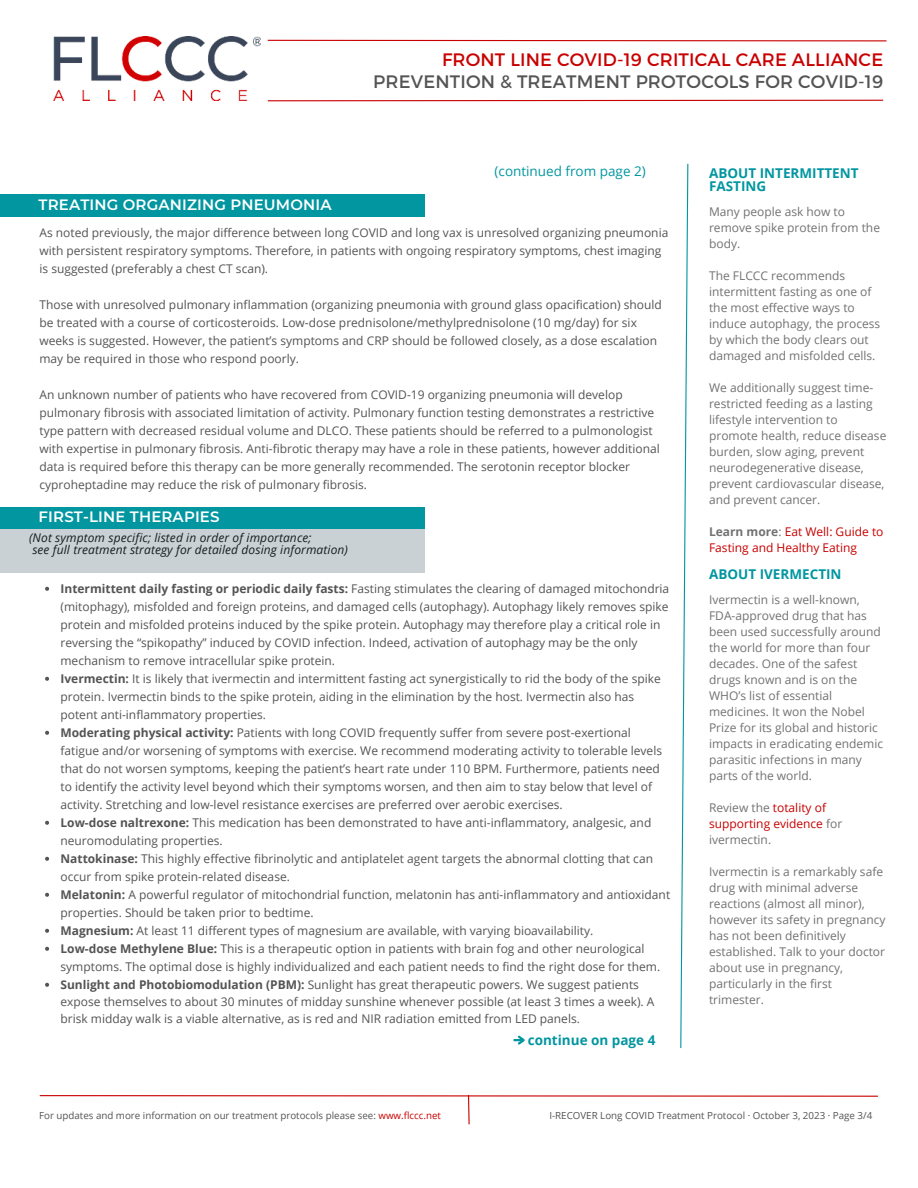
<style>
.page{position:relative;width:918px;height:1188px;background:#fff}
.page>*{position:absolute;margin:0;border:0;box-sizing:border-box;transform-origin:0 0}
.t1{font:18px "Montserrat";letter-spacing:.01em;color:#545454}
.t2{font:18px "Montserrat";letter-spacing:.01em;color:#c90000}
.t3{font:600 15px "Montserrat";letter-spacing:.01em;color:#fff}
.t4{font:700 13.5px/12.3px "Open Sans";color:#0296a1}
.t5{font:13.5px "Open Sans";color:#0296a1}
.t6{font:12px/17.9px "Open Sans";color:#545454}
.t7{font:12px/16px "Open Sans";color:#727272}
.t8{font:12px/16px "Open Sans";color:#c90000}
.t9{font:italic 12px/12.3px "Open Sans";letter-spacing:.01em;color:#171e23}
.t10{font:9.75px "Open Sans";color:#545454}
.s1{font-weight:700}
.s2{font-weight:700;color:#727272}
.s3{color:#727272}
.s4{color:#c90000}
</style>
<div class="page">
<svg style="left:680px;top:163px;width:9px;height:886px"></svg>
<svg style="left:514px;top:1035px;width:11px;height:10px"></svg>
<svg style="left:39px;top:1095px;width:839px;height:30px"></svg>
<svg style="left:267px;top:99px;width:617px;height:3px"></svg>
<svg style="left:267px;top:39px;width:620px;height:3px"></svg>
<img style="left:54px;top:36px;width:207px;height:64px">
<div style="left:0;top:194px;width:425px;height:23px;background:#0296a1"></div>
<div style="left:0;top:507px;width:425px;height:22px;background:#0296a1"></div>
<svg style="left:45px;top:587px;width:4px;height:4px"></svg>
<svg style="left:45px;top:677px;width:4px;height:4px"></svg>
<svg style="left:45px;top:731px;width:4px;height:4px"></svg>
<svg style="left:45px;top:821px;width:4px;height:4px"></svg>
<svg style="left:45px;top:857px;width:4px;height:4px"></svg>
<svg style="left:45px;top:893px;width:4px;height:4px"></svg>
<svg style="left:45px;top:929px;width:4px;height:4px"></svg>
<svg style="left:45px;top:947px;width:4px;height:4px"></svg>
<svg style="left:45px;top:983px;width:4px;height:4px"></svg>
<div style="left:0;top:529px;width:425px;height:44px;background:#cad1d5"></div>
<h1 class="t2" style="left:442px;top:49px;width:443px">FRONT LINE COVID-19 CRITICAL CARE ALLIANCE</h1>
<h1 class="t1" style="left:373px;top:70px;width:511px">PREVENTION &amp; TREATMENT PROTOCOLS FOR COVID-19</h1>
<p class="t5" style="left:495px;top:162px;width:153px">(continued from page 2)</p>
<p class="t3" style="left:39px;top:194px;width:295px">TREATING ORGANIZING PNEUMONIA</p>
<p class="t6" style="left:39px;top:223px;width:630px">As noted previously, the major difference between long COVID and long vax is unresolved organizing pneumonia with persistent respiratory symptoms. Therefore, in patients with ongoing respiratory symptoms, chest imaging is suggested (preferably a chest CT scan).</p>
<p class="t6" style="left:39px;top:295px;width:624px">Those with unresolved pulmonary inflammation (organizing pneumonia with ground glass opacification) should be treated with a course of corticosteroids. Low-dose prednisolone/methylprednisolone (10 mg/day) for six weeks is suggested. However, the patient’s symptoms and CRP should be followed closely, as a dose escalation may be required in those who respond poorly.</p>
<p class="t6" style="left:39px;top:385px;width:622px">An unknown number of patients who have recovered from COVID-19 organizing pneumonia will develop pulmonary fibrosis with associated limitation of activity. Pulmonary function testing demonstrates a restrictive type pattern with decreased residual volume and DLCO. These patients should be referred to a pulmonologist with expertise in pulmonary fibrosis. Anti-fibrotic therapy may have a role in these patients, however additional data is required before this therapy can be more generally recommended. The serotonin receptor blocker cyproheptadine may reduce the risk of pulmonary fibrosis.</p>
<p class="t3" style="left:39px;top:506px;width:183px">FIRST-LINE THERAPIES</p>
<p class="t9" style="left:29px;top:531px;width:320px">(Not symptom specific; listed in order of importance;<br>see full treatment strategy for detailed dosing information)</p>
<p class="t6" style="left:60px;top:579px;width:611px"><span class="s1">Intermittent daily fasting or periodic daily fasts:</span> Fasting stimulates the clearing of damaged mitochondria (mitophagy), misfolded and foreign proteins, and damaged cells (autophagy). Autophagy likely removes spike protein and misfolded proteins induced by the spike protein. Autophagy may therefore play a critical role in reversing the “spikopathy” induced by COVID infection. Indeed, activation of autophagy may be the only mechanism to remove intracellular spike protein.<br><span class="s1">Ivermectin:</span> It is likely that ivermectin and intermittent fasting act synergistically to rid the body of the spike protein. Ivermectin binds to the spike protein, aiding in the elimination by the host. Ivermectin also has potent anti-inflammatory properties.<br><span class="s1">Moderating physical activity:</span> Patients with long COVID frequently suffer from severe post-exertional fatigue and/or worsening of symptoms with exercise. We recommend moderating activity to tolerable levels that do not worsen symptoms, keeping the patient’s heart rate under 110 BPM. Furthermore, patients need to identify the activity level beyond which their symptoms worsen, and then aim to stay below that level of activity. Stretching and low-level resistance exercises are preferred over aerobic exercises.<br><span class="s1">Low-dose naltrexone:</span> This medication has been demonstrated to have anti-inflammatory, analgesic, and neuromodulating properties.<br><span class="s1">Nattokinase:</span> This highly effective fibrinolytic and antiplatelet agent targets the abnormal clotting that can occur from spike protein-related disease.<br><span class="s1">Melatonin:</span> A powerful regulator of mitochondrial function, melatonin has anti-inflammatory and antioxidant properties. Should be taken prior to bedtime.<br><span class="s1">Magnesium:</span> At least 11 different types of magnesium are available, with varying bioavailability.<br><span class="s1">Low-dose Methylene Blue:</span> This is a therapeutic option in patients with brain fog and other neurological symptoms. The optimal dose is highly individualized and each patient needs to find the right dose for them.<br><span class="s1">Sunlight and Photobiomodulation (PBM):</span> Sunlight has great therapeutic powers. We suggest patients expose themselves to about 30 minutes of midday sunshine whenever possible (at least 3 times a week). A brisk midday walk is a viable alternative, as is red and NIR radiation emitted from LED panels.</p>
<p class="t4" style="left:528px;top:1033px;width:129px">continue on page 4</p>
<p class="t4" style="left:709px;top:167px;width:151px">ABOUT INTERMITTENT<br>FASTING</p>
<p class="t7" style="left:709px;top:203px;width:172px">Many people ask how to remove spike protein from the body.</p>
<p class="t7" style="left:709px;top:267px;width:173px">The FLCCC recommends intermittent fasting as one of the most effective ways to induce autophagy, the process by which the body clears out damaged and misfolded cells.</p>
<p class="t7" style="left:709px;top:379px;width:179px">We additionally suggest time&shy;restricted feeding as a lasting lifestyle intervention to promote health, reduce disease burden, slow aging, prevent neurodegenerative disease, prevent cardiovascular disease, and prevent cancer.</p>
<p class="t8" style="left:709px;top:523px;width:176px"><span class="s2">Learn more</span><span class="s3">:</span> Eat Well: Guide to<br>Fasting and Healthy Eating</p>
<p class="t4" style="left:709px;top:568px;width:134px">ABOUT IVERMECTIN</p>
<p class="t7" style="left:709px;top:591px;width:176px">Ivermectin is a well-known,<br>FDA-approved drug that has been used successfully around the world for more than four decades. One of the safest drugs known and is on the<br>WHO’s list of essential medicines. It won the Nobel<br>Prize for its global and historic impacts in eradicating endemic parasitic infections in many parts of the world.</p>
<p class="t8" style="left:709px;top:799px;width:135px"><span class="s3">Review the</span> totality of supporting evidence <span class="s3">for ivermectin.</span></p>
<p class="t7" style="left:709px;top:863px;width:178px">Ivermectin is a remarkably safe drug with minimal adverse reactions (almost all minor), however its safety in pregnancy has not been definitively established. Talk to your doctor about use in pregnancy, particularly in the first trimester.</p>
<p class="t10" style="left:39px;top:1109px;width:403px">For updates and more information on our treatment protocols please see: <span class="s4">www.flccc.net</span></p>
<p class="t10" style="left:549px;top:1109px;width:324px">I-RECOVER Long COVID Treatment Protocol · October 3, 2023 · Page 3/4</p>
</div>
